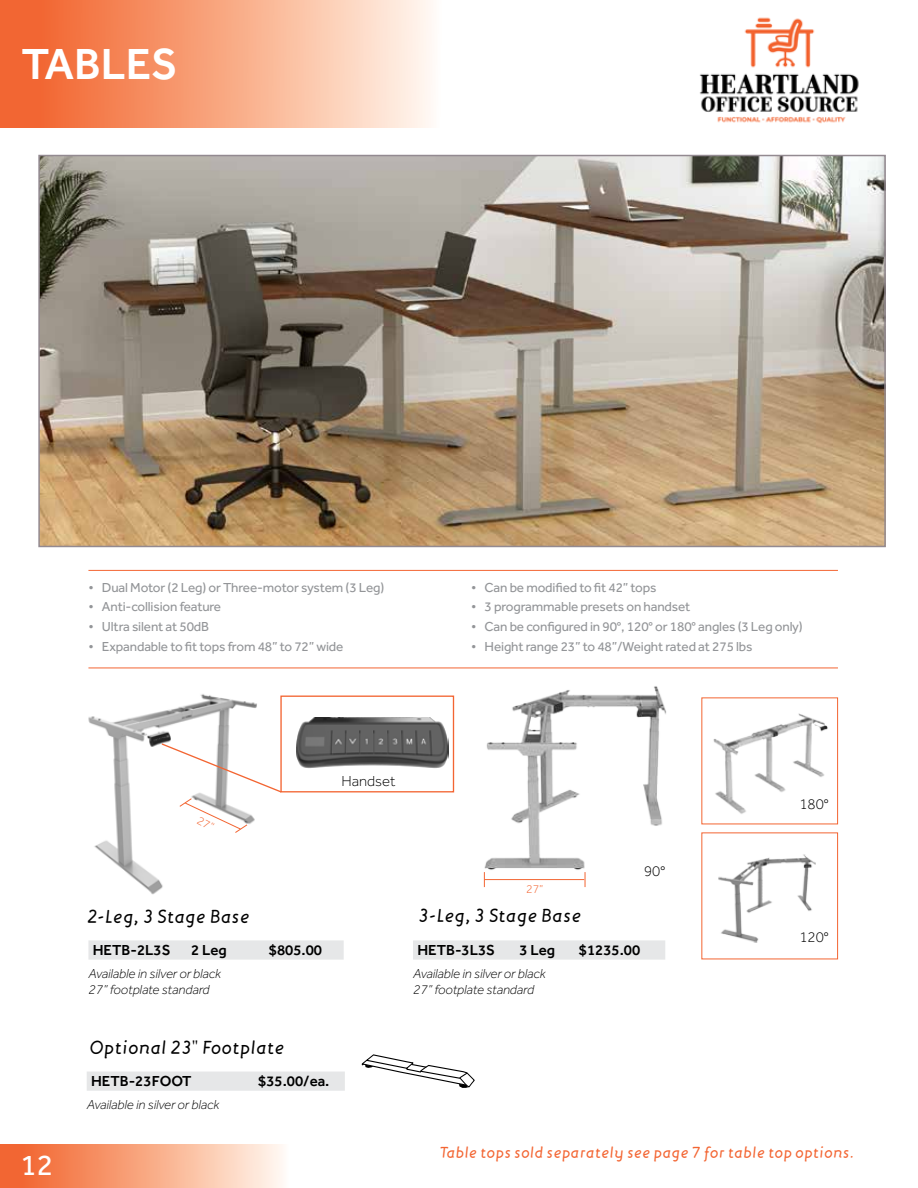
<style>
.page{position:relative;width:918px;height:1188px;background:#fff}
.page>*{position:absolute;margin:0;border:0;box-sizing:border-box;transform-origin:0 0}
.t1{font:500 45px "Effra";color:#fff}
.t2{font:30px "Effra";color:#fff}
.t3{font:18px "Engine Italic LF";color:#000}
.t4{font:500 15px "Effra";color:#000}
.t5{font:15px "Engine Italic LF";color:#f36532}
.t6{font:300 15px "Effra";color:#000}
.t7{font:13.5px "Effra";letter-spacing:-.01em;color:#939598}
.t8{font:italic 300 13.5px/16.5px "Effra";color:#000}
.t9{font:300 12px "Effra";color:#f36532}
.s1{font-family:"Adobe Garamond Pro"}
</style>
<div class="page">
<img style="left:699px;top:17px;width:160px;height:107px">
<svg style="left:0;top:0;width:433px;height:127px;background:#f8a783"></svg>
<div style="left:0;top:1145px;width:304px;height:43px;background:linear-gradient(to right,#f15b1f,#fffffa)"></div>
<svg style="left:413px;top:940px;width:252px;height:20px;background:#e6e7e8"></svg>
<svg style="left:88px;top:940px;width:256px;height:20px;background:#e7e8e8"></svg>
<img style="left:88px;top:694px;width:205px;height:201px">
<img style="left:713px;top:713px;width:115px;height:101px">
<img style="left:718px;top:854px;width:98px;height:89px">
<img style="left:483px;top:686px;width:184px;height:193px">
<hr style="left:88px;top:570px;width:750px;height:1px;background:#f36532">
<hr style="left:88px;top:668px;width:750px;height:1px;background:#f36532">
<div style="left:280px;top:696px;width:174px;height:96px;border:1px solid #f36532"></div>
<img style="left:296px;top:718px;width:152px;height:50px">
<div style="left:87px;top:1072px;width:258px;height:19px;background:#e6e7e8"></div>
<svg style="left:362px;top:1054px;width:113px;height:34px"></svg>
<svg style="left:484px;top:872px;width:1px;height:15px"></svg>
<svg style="left:585px;top:872px;width:1px;height:15px"></svg>
<hr style="left:484px;top:879px;width:100px;height:1px;background:#f36532">
<img style="left:41px;top:158px;width:842px;height:386px">
<div style="left:38px;top:155px;width:848px;height:392px;border:2px solid #938a91"></div>
<svg style="left:160px;top:742px;width:123px;height:92px"></svg>
<h1 class="t1" style="left:22px;top:37px;width:158px">TABLES</h1>
<p class="t7" style="left:88px;top:579px;width:298px">• Dual Motor (2 Leg) or Three-motor system (3 Leg)</p>
<p class="t7" style="left:88px;top:599px;width:134px">• Anti-collision feature</p>
<p class="t7" style="left:88px;top:619px;width:122px">• Ultra silent at 50dB</p>
<p class="t7" style="left:88px;top:639px;width:257px">• Expandable to fit tops from 48” to 72” wide</p>
<p class="t6" style="left:342px;top:773px;width:56px">Handset</p>
<p class="t7" style="left:471px;top:579px;width:187px">• Can be modified to fit 42” tops</p>
<p class="t7" style="left:471px;top:599px;width:221px">• 3 programmable presets on handset</p>
<p class="t7" style="left:471px;top:619px;width:333px">• Can be configured in 90°, 120° or 180° angles (3 Leg only)</p>
<p class="t7" style="left:471px;top:639px;width:283px">• Height range 23” to 48”/Weight rated at 275 lbs</p>
<p class="t9" style="left:526px;top:882px;width:19px">27”</p>
<p class="t6" style="left:644px;top:863px;width:23px">90°</p>
<p class="t6" style="left:799px;top:796px;width:31px">180°</p>
<h2 class="t2" style="left:21px;top:1147px;width:34px">12</h2>
<h3 class="t3" style="left:87px;top:904px;width:165px">2-Leg, 3 Stage Base</h3>
<h3 class="t3" style="left:418px;top:903px;width:165px">3-Leg, 3 Stage Base</h3>
<p class="t4" style="left:417px;top:941px;width:79px">HETB-3L3S</p>
<p class="t4" style="left:519px;top:941px;width:37px">3 Leg</p>
<p class="t4" style="left:579px;top:941px;width:63px">$1235.00</p>
<p class="t8" style="left:413px;top:965px;width:134px">Available in silver or black<br>27” footplate standard</p>
<p class="t4" style="left:93px;top:941px;width:79px">HETB-2L3S</p>
<p class="t4" style="left:191px;top:941px;width:37px">2 Leg</p>
<p class="t4" style="left:269px;top:941px;width:55px">$805.00</p>
<p class="t8" style="left:88px;top:965px;width:134px">Available in silver or black<br>27” footplate standard</p>
<h3 class="t3" style="left:90px;top:1035px;width:197px">Optional 23<span class="s1">"</span> Footplate</h3>
<p class="t4" style="left:91px;top:1072px;width:102px">HETB-23FOOT</p>
<p class="t4" style="left:258px;top:1072px;width:73px">$35.00/ea.</p>
<p class="t8" style="left:87px;top:1096px;width:134px">Available in silver or black</p>
<p class="t6" style="left:799px;top:929px;width:31px">120°</p>
<p class="t5" style="left:440px;top:1142px;width:415px">Table tops sold separately see page 7 for table top options.</p>
</div>
